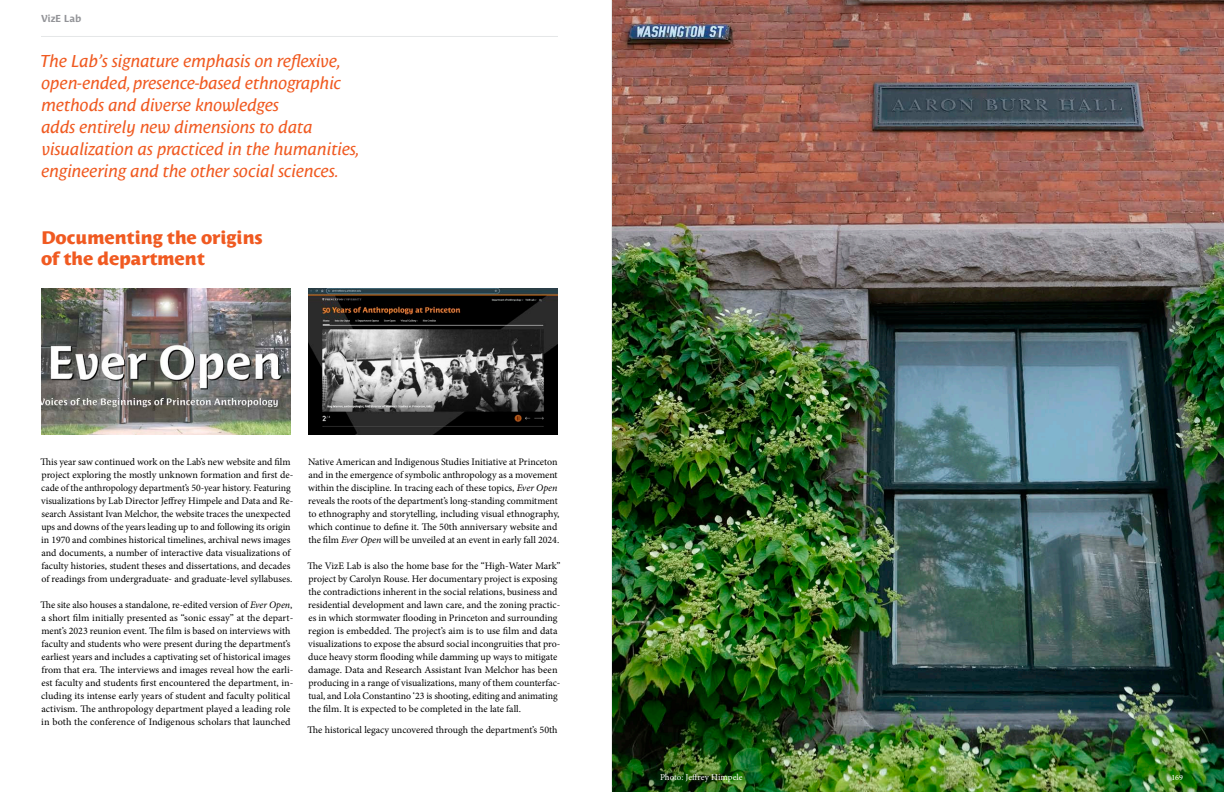
<style>
.page{position:relative;width:1224px;height:792px;background:#fff}
.page>*{position:absolute;margin:0;border:0;box-sizing:border-box;transform-origin:0 0}
.VizELab_Subtitle{font:800 18px/21.6px "Costa Std";letter-spacing:-.015em;color:#f05a21}
.Interview_Quote_Smal{font:italic 17px/22px "Costa Std";letter-spacing:-.015em;color:#f05a21}
.Body_Text_Baseline{font:10px/13px "Minion Pro";color:#000}
.Body_Text{font:10px "Minion Pro";color:#000}
.t1{font:700 10px "Costa Std";letter-spacing:-.02em;color:#939498}
.Caption_2{font:9px "Minion Pro";letter-spacing:-.005em;color:#fff}
.t2{font:500 8px "Minion Pro";color:#fff}
.s1{font-style:italic}
</style>
<div class="page">
<hr style="left:41px;top:36px;width:517px;height:1px;background:#e5e7e8">
<img style="left:41px;top:288px;width:250px;height:147px">
<img style="left:308px;top:288px;width:250px;height:147px">
<img style="left:612px;top:0;width:612px;height:792px">
<p class="t1" style="left:41px;top:12px;width:42px">VizE Lab</p>
<p class="Interview_Quote_Smal" style="left:40px;top:50px;width:321px">The Lab’s signature emphasis on reflexive, open-ended, presence-based ethnographic methods and diverse knowledges<br>adds entirely new dimensions to data visualization as practiced in the humanities, engineering and the other social sciences.</p>
<p class="VizELab_Subtitle" style="left:41px;top:227px;width:223px">Documenting the origins of the department</p>
<p class="Body_Text_Baseline" style="left:40px;top:455px;width:254px">This year saw continued work on the Lab’s new website and film project exploring the mostly unknown formation and first de&shy;cade of the anthropology department’s 50-year history. Featuring visualizations by Lab Director Jeffrey Himpele and Data and Re&shy;search Assistant Ivan Melchor, the website traces the unexpected ups and downs of the years leading up to and following its origin in 1970 and combines historical timelines, archival news images and documents, a number of interactive data visualizations of faculty histories, student theses and dissertations, and decades of readings from undergraduate- and graduate-level syllabuses.</p>
<p class="Body_Text_Baseline" style="left:40px;top:598px;width:254px">The site also houses a standalone, re-edited version of <span class="s1">Ever Open</span>, a short film initially presented as “sonic essay” at the depart&shy;ment’s 2023 reunion event. The film is based on interviews with faculty and students who were present during the department’s earliest years and includes a captivating set of historical images from that era. The interviews and images reveal how the earli&shy;est faculty and students first encountered the department, in&shy;cluding its intense early years of student and faculty political activism. The anthropology department played a leading role in both the conference of Indigenous scholars that launched</p>
<p class="Body_Text_Baseline" style="left:308px;top:455px;width:253px">Native American and Indigenous Studies Initiative at Princeton and in the emergence of symbolic anthropology as a movement within the discipline. In tracing each of these topics, <span class="s1">Ever Open </span>reveals the roots of the department’s long-standing commitment to ethnography and storytelling, including visual ethnography, which continue to define it. The 50th anniversary website and the film <span class="s1">Ever Open</span> will be unveiled at an event in early fall 2024.</p>
<p class="Body_Text_Baseline" style="left:307px;top:559px;width:254px">The VizE Lab is also the home base for the “High-Water Mark” project by Carolyn Rouse. Her documentary project is exposing the contradictions inherent in the social relations, business and residential development and lawn care, and the zoning practic&shy;es in which stormwater flooding in Princeton and surrounding region is embedded. The project’s aim is to use film and data visualizations to expose the absurd social incongruities that pro&shy;duce heavy storm flooding while damming up ways to mitigate damage. Data and Research Assistant Ivan Melchor has been producing in a range of visualizations, many of them counterfac&shy;tual, and Lola Constantino ‘23 is shooting, editing and animating the film. It is expected to be completed in the late fall.</p>
<p class="Body_Text" style="left:307px;top:723px;width:252px">The historical legacy uncovered through the department’s 50th</p>
<p class="Caption_2" style="left:660px;top:771px;width:84px">Photo: Jeffrey Himpele</p>
<p class="t2" style="left:1171px;top:772px;width:13px">169</p>
</div>
